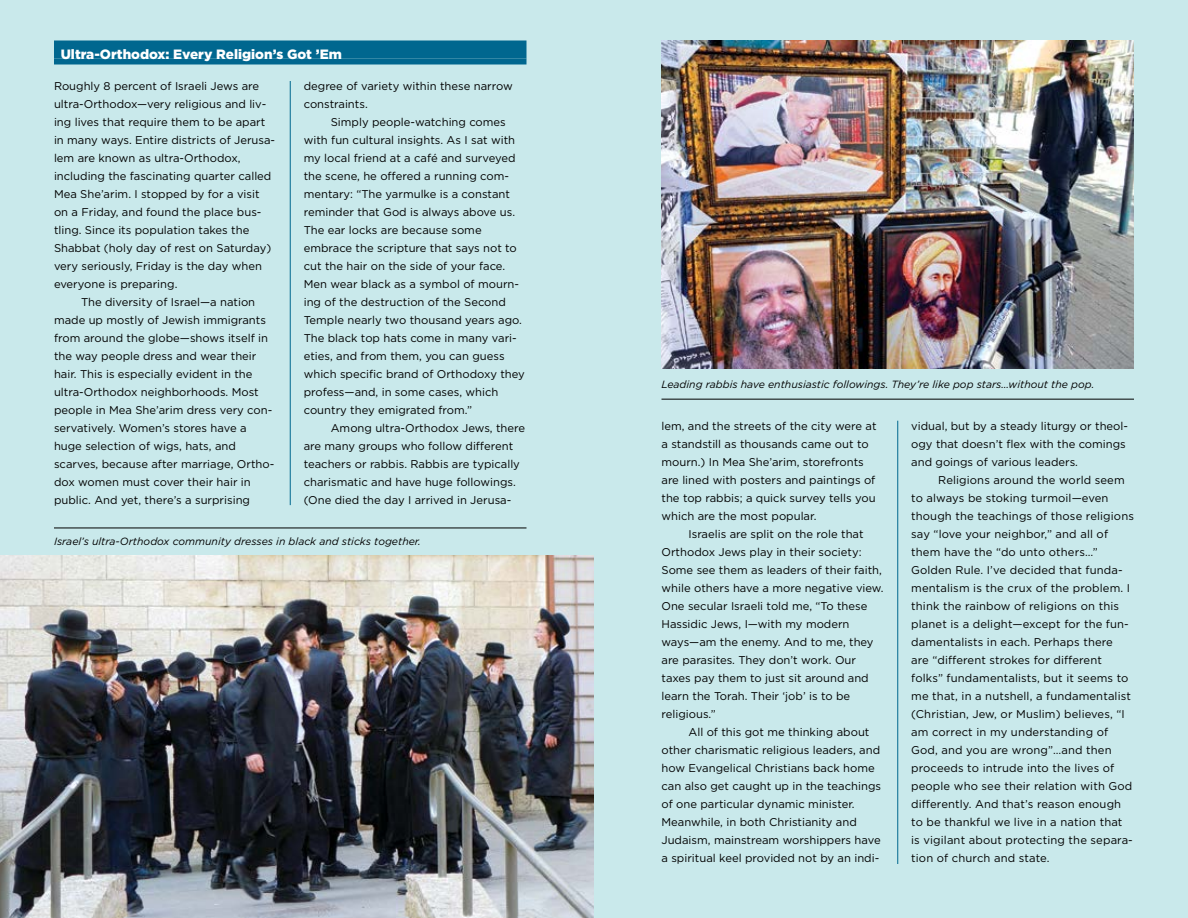
<style>
.page{position:relative;width:1188px;height:918px;background:#fff}
.page>*{position:absolute;margin:0;border:0;box-sizing:border-box;transform-origin:0 0}
.t1{font:900 13.5px "Gotham";color:#fff}
.t2{font:11.25px/18px "Gotham";color:#000}
.t3{font:italic 10.5px "Gotham";color:#000}
</style>
<div class="page">
<div style="left:594px;top:0;width:594px;height:918px;background:#c9e9eb"></div>
<div style="left:0;top:0;width:594px;height:918px;background:#c9e9eb"></div>
<div style="left:54px;top:40px;width:472px;height:18px;background:#00678f"></div>
<div style="left:54px;top:58px;width:472px;height:6px;background:#00678f"></div>
<img style="left:0;top:556px;width:594px;height:362px">
<hr style="left:54px;top:528px;width:472px;height:1px;background:#000">
<hr style="left:290px;top:81px;width:1px;height:424px;background:#00678f">
<img style="left:662px;top:40px;width:472px;height:329px">
<hr style="left:662px;top:399px;width:472px;height:1px;background:#000">
<hr style="left:897px;top:421px;width:1px;height:443px;background:#00678f">
<p class="t1" style="left:61px;top:44px;width:283px">Ultra-Orthodox: Every Religion’s Got ’Em</p>
<p class="t2" style="left:54px;top:77px;width:207px">Roughly 8 percent of Israeli Jews are</p>
<p class="t2" style="left:54px;top:95px;width:214px">ultra-Orthodox—very religious and liv-</p>
<p class="t2" style="left:54px;top:113px;width:213px">ing lives that require them to be apart</p>
<p class="t2" style="left:54px;top:131px;width:223px">in many ways. Entire districts of Jerusa-</p>
<p class="t2" style="left:54px;top:149px;width:188px">lem are known as ultra-Orthodox,</p>
<p class="t2" style="left:54px;top:167px;width:219px">including the fascinating quarter called</p>
<p class="t2" style="left:54px;top:185px;width:207px">Mea She’arim. I stopped by for a visit</p>
<p class="t2" style="left:54px;top:203px;width:209px">on a Friday, and found the place bus-</p>
<p class="t2" style="left:54px;top:221px;width:197px">tling. Since its population takes the</p>
<p class="t2" style="left:54px;top:239px;width:219px">Shabbat (holy day of rest on Saturday)</p>
<p class="t2" style="left:54px;top:257px;width:209px">very seriously, Friday is the day when</p>
<p class="t2" style="left:54px;top:275px;width:125px">everyone is preparing.</p>
<p class="t2" style="left:81px;top:293px;width:176px">The diversity of Israel—a nation</p>
<p class="t2" style="left:54px;top:311px;width:214px">made up mostly of Jewish immigrants</p>
<p class="t2" style="left:54px;top:329px;width:216px">from around the globe—shows itself in</p>
<p class="t2" style="left:54px;top:347px;width:204px">the way people dress and wear their</p>
<p class="t2" style="left:54px;top:365px;width:200px">hair. This is especially evident in the</p>
<p class="t2" style="left:54px;top:383px;width:206px">ultra-Orthodox neighborhoods. Most</p>
<p class="t2" style="left:54px;top:401px;width:220px">people in Mea She’arim dress very con-</p>
<p class="t2" style="left:54px;top:419px;width:194px">servatively. Women’s stores have a</p>
<p class="t2" style="left:54px;top:437px;width:183px">huge selection of wigs, hats, and</p>
<p class="t2" style="left:54px;top:455px;width:222px">scarves, because after marriage, Ortho-</p>
<p class="t2" style="left:54px;top:473px;width:198px">dox women must cover their hair in</p>
<p class="t2" style="left:54px;top:491px;width:198px">public. And yet, there’s a surprising</p>
<p class="t2" style="left:304px;top:77px;width:211px">degree of variety within these narrow constraints.</p>
<p class="t2" style="left:304px;top:113px;width:223px;text-indent:27px">Simply people-watching comes with fun cultural insights. As I sat with my local friend at a café and surveyed the scene, he offered a running com&shy;mentary: “The yarmulke is a constant reminder that God is always above us.<br>The ear locks are because some embrace the scripture that says not to cut the hair on the side of your face.<br>Men wear black as a symbol of mourn&shy;ing of the destruction of the Second Temple nearly two thousand years ago.<br>The black top hats come in many vari&shy;eties, and from them, you can guess which specific brand of Orthodoxy they profess—and, in some cases, which country they emigrated from.”</p>
<p class="t2" style="left:304px;top:419px;width:223px;text-indent:27px">Among ultra-Orthodox Jews, there are many groups who follow different teachers or rabbis. Rabbis are typically charismatic and have huge followings. (One died the day I arrived in Jerusa-</p>
<p class="t3" style="left:54px;top:535px;width:368px">Israel’s ultra-Orthodox community dresses in black and sticks together.</p>
<p class="t3" style="left:662px;top:378px;width:434px">Leading rabbis have enthusiastic followings. They’re like pop stars…without the pop.</p>
<p class="t2" style="left:662px;top:417px;width:217px">lem, and the streets of the city were at a standstill as thousands came out to mourn.) In Mea She’arim, storefronts are lined with posters and paintings of the top rabbis; a quick survey tells you which are the most popular.</p>
<p class="t2" style="left:662px;top:525px;width:224px;text-indent:27px">Israelis are split on the role that Orthodox Jews play in their society:<br>Some see them as leaders of their faith, while others have a more negative view.<br>One secular Israeli told me, “To these Hassidic Jews, I—with my modern ways—am the enemy. And to me, they are parasites. They don’t work. Our taxes pay them to just sit around and learn the Torah. Their ‘job’ is to be religious.”</p>
<p class="t2" style="left:662px;top:723px;width:221px;text-indent:27px">All of this got me thinking about other charismatic religious leaders, and how Evangelical Christians back home can also get caught up in the teachings of one particular dynamic minister.<br>Meanwhile, in both Christianity and Judaism, mainstream worshippers have a spiritual keel provided not by an indi-</p>
<p class="t2" style="left:911px;top:417px;width:218px">vidual, but by a steady liturgy or theol&shy;ogy that doesn’t flex with the comings and goings of various leaders.</p>
<p class="t2" style="left:911px;top:471px;width:224px;text-indent:27px">Religions around the world seem to always be stoking turmoil—even though the teachings of those religions say “love your neighbor,” and all of them have the “do unto others…” Golden Rule. I’ve decided that funda&shy;mentalism is the crux of the problem. I think the rainbow of religions on this planet is a delight—except for the fun&shy;damentalists in each. Perhaps there<br>are “different strokes for different folks” fundamentalists, but it seems to me that, in a nutshell, a fundamentalist (Christian, Jew, or Muslim) believes, “I am correct in my understanding of God, and you are wrong”…and then proceeds to intrude into the lives of people who see their relation with God differently. And that’s reason enough to be thankful we live in a nation that is vigilant about protecting the separa&shy;tion of church and state.</p>
</div>
